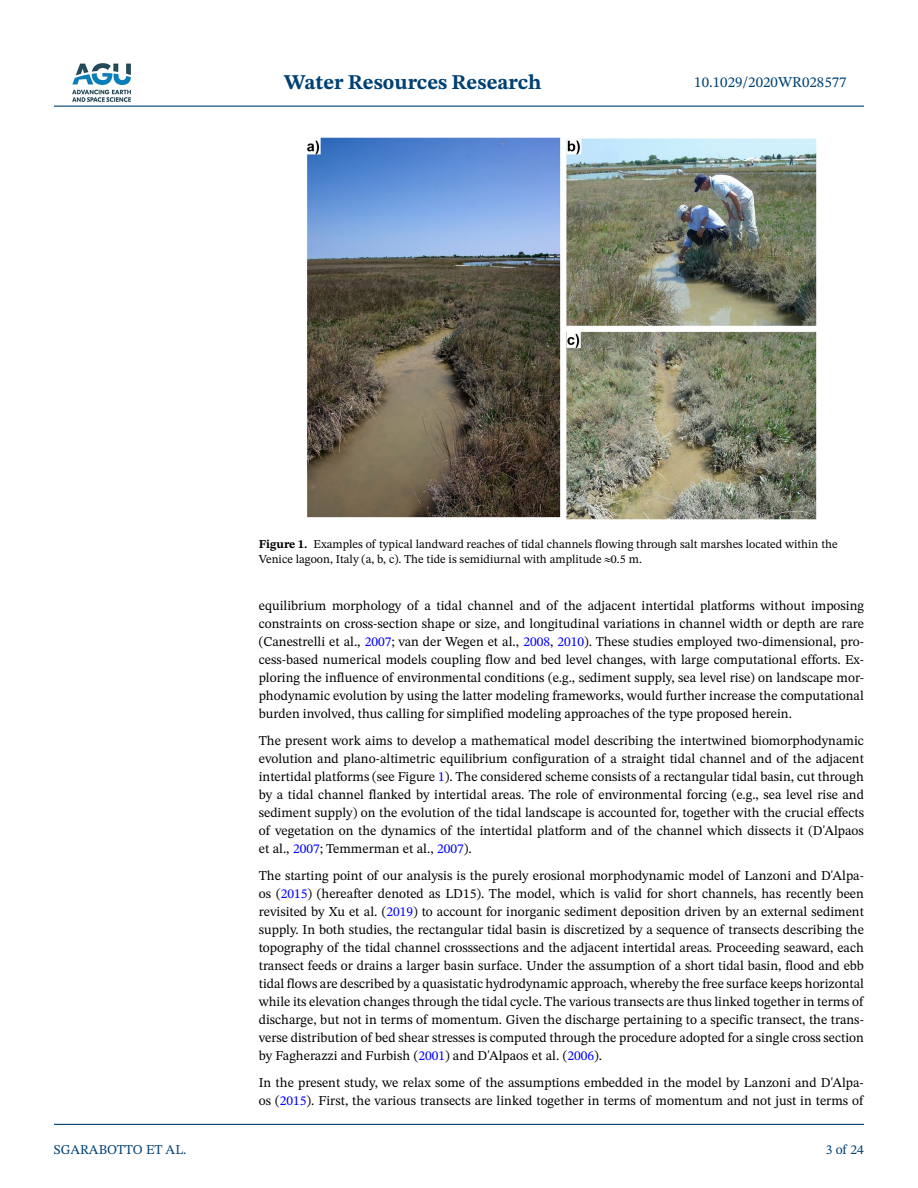
<style>
.page{position:relative;width:918px;height:1188px;background:#fff}
.page>*{position:absolute;margin:0;border:0;box-sizing:border-box;transform-origin:0 0}
.t1{font:700 21px "STIX Two Text";color:#004174}
.t2{font:15px "STIX Two Text";color:#004174}
.t3{font:13.5px/18px "STIX Two Text";color:#000;text-align:justify}
.t4{font:13.5px "STIX Two Text";color:#004174}
.t5{font:12px/15px "STIX Two Text";color:#000}
.s1{font-weight:700}
.s2{color:#00f}
</style>
<div class="page">
<hr style="left:54px;top:106px;width:810px;height:1px;background:#004174">
<hr style="left:54px;top:1124px;width:810px;height:1px;background:#004174">
<img style="left:72px;top:63px;width:59px;height:39px">
<img style="left:306px;top:137px;width:511px;height:383px">
<h1 class="t1" style="left:284px;top:67px;width:259px">Water Resources Research</h1>
<p class="t2" style="left:694px;top:72px;width:154px">10.1029/2020WR028577</p>
<p class="t4" style="left:54px;top:1140px;width:134px">SGARABOTTO ET AL.</p>
<p class="t5" style="left:259px;top:537px;width:580px"><span class="s1">Figure 1.</span> Examples of typical landward reaches of tidal channels flowing through salt marshes located within the<br>Venice lagoon, Italy (a, b, c). The tide is semidiurnal with amplitude ≈0.5 m.</p>
<p class="t3" style="left:259px;top:596px;width:607px">equilibrium morphology of a tidal channel and of the adjacent intertidal platforms without imposing constraints on cross-section shape or size, and longitudinal variations in channel width or depth are rare (Canestrelli et al., <span class="s2">2007</span>; van der Wegen et al., <span class="s2">2008</span>, <span class="s2">2010</span>). These studies employed two-dimensional, pro&shy;cess-based numerical models coupling flow and bed level changes, with large computational efforts. Ex&shy;ploring the influence of environmental conditions (e.g., sediment supply, sea level rise) on landscape mor&shy;phodynamic evolution by using the latter modeling frameworks, would further increase the computational burden involved, thus calling for simplified modeling approaches of the type proposed herein.</p>
<p class="t3" style="left:259px;top:731px;width:607px">The present work aims to develop a mathematical model describing the intertwined biomorphodynamic evolution and plano-altimetric equilibrium configuration of a straight tidal channel and of the adjacent intertidal platforms (see Figure <span class="s2">1</span>). The considered scheme consists of a rectangular tidal basin, cut through by a tidal channel flanked by intertidal areas. The role of environmental forcing (e.g., sea level rise and sediment supply) on the evolution of the tidal landscape is accounted for, together with the crucial effects of vegetation on the dynamics of the intertidal platform and of the channel which dissects it (D'Alpaos et al., <span class="s2">2007</span>; Temmerman et al., <span class="s2">2007</span>).</p>
<p class="t3" style="left:259px;top:866px;width:607px">The starting point of our analysis is the purely erosional morphodynamic model of Lanzoni and D'Alpa&shy;os (<span class="s2">2015</span>) (hereafter denoted as LD15). The model, which is valid for short channels, has recently been revisited by Xu et al. (<span class="s2">2019</span>) to account for inorganic sediment deposition driven by an external sediment supply. In both studies, the rectangular tidal basin is discretized by a sequence of transects describing the topography of the tidal channel crosssections and the adjacent intertidal areas. Proceeding seaward, each transect feeds or drains a larger basin surface. Under the assumption of a short tidal basin, flood and ebb tidal flows are described by a quasistatic hydrodynamic approach, whereby the free surface keeps horizontal while its elevation changes through the tidal cycle. The various transects are thus linked together in terms of discharge, but not in terms of momentum. Given the discharge pertaining to a specific transect, the trans&shy;verse distribution of bed shear stresses is computed through the procedure adopted for a single cross section by Fagherazzi and Furbish (<span class="s2">2001</span>) and D'Alpaos et al. (<span class="s2">2006</span>).</p>
<p class="t3" style="left:259px;top:1073px;width:607px">In the present study, we relax some of the assumptions embedded in the model by Lanzoni and D'Alpa&shy;os (<span class="s2">2015</span>). First, the various transects are linked together in terms of momentum and not just in terms of</p>
<p class="t4" style="left:826px;top:1140px;width:40px">3 of 24</p>
</div>
